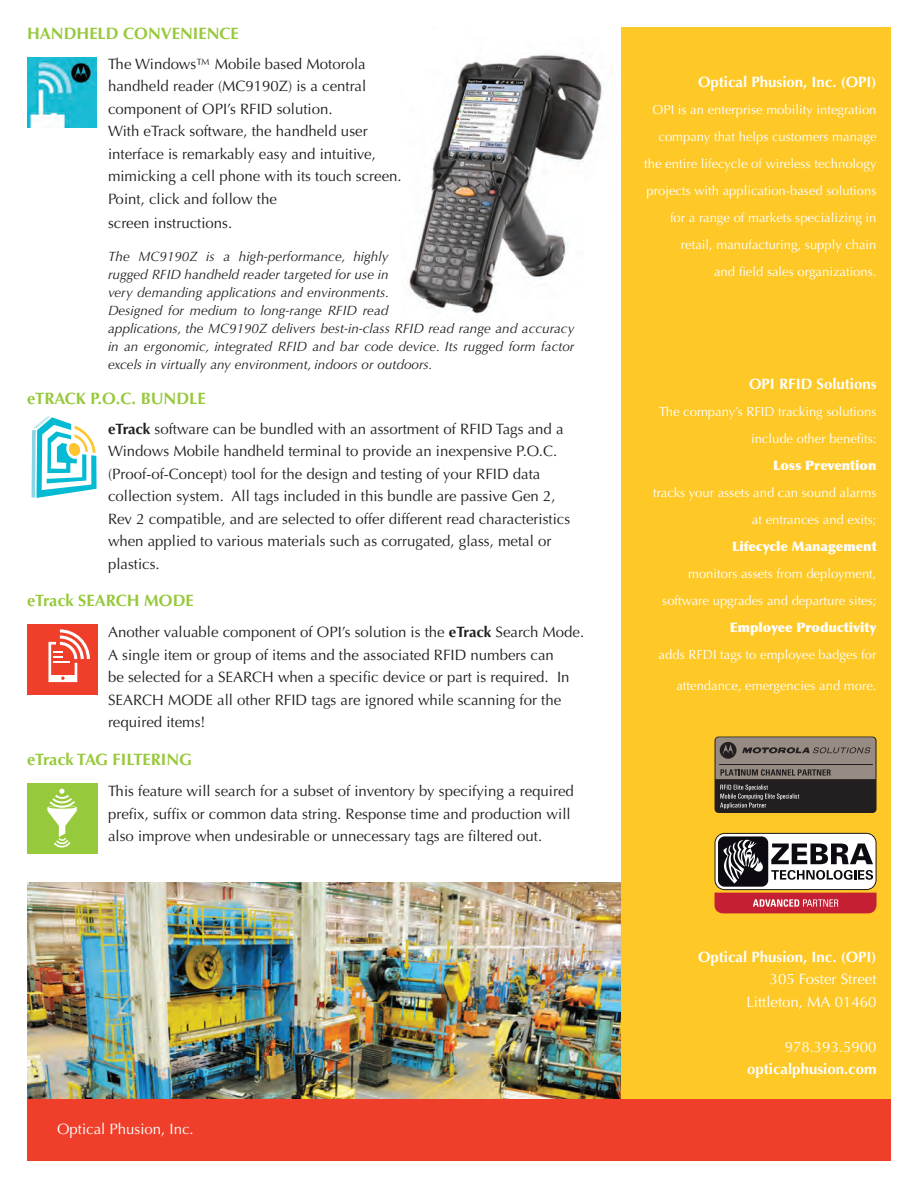
<style>
.page{position:relative;width:918px;height:1188px;background:#fff}
.page>*{position:absolute;margin:0;border:0;box-sizing:border-box;transform-origin:0 0}
.t1{font:700 16.5px "Optima LT Std";color:#97c93c}
.t2{font:15px/22.5px "Optima LT Std";color:#231f20}
.t3{font:700 15px "Optima LT Std";color:#fff}
.t4{font:15px/22.5px "Optima LT Std";color:#fff;text-align:right}
.t5{font:italic 13.5px/18px "Optima LT Std";color:#231f20}
.t6{font:13.05px/27px "Optima LT Std";color:#fff;text-align:right}
.t7{font:900 13.05px "Optima LT Std";color:#fff}
.s1{font-weight:700}
</style>
<div class="page">
<img style="left:27px;top:882px;width:594px;height:218px">
<div style="left:621px;top:27px;width:270px;height:1134px;background:#fec827"></div>
<div style="left:27px;top:1100px;width:864px;height:61px;background:#ef3e29"></div>
<img style="left:409px;top:54px;width:193px;height:261px">
<img style="left:27px;top:58px;width:70px;height:69px">
<svg style="left:32px;top:416px;width:65px;height:82px"></svg>
<div style="left:27px;top:624px;width:70px;height:70px;background:#ef3e29"></div>
<svg style="left:48px;top:629px;width:42px;height:53px"></svg>
<div style="left:27px;top:783px;width:70px;height:70px;background:#97c93c"></div>
<svg style="left:47px;top:789px;width:30px;height:59px"></svg>
<svg style="left:715px;top:833px;width:162px;height:80px;background:#a57c7c"></svg>
<div style="left:715px;top:737px;width:162px;height:76px;background:#231f20;border-radius:4px"></div>
<svg style="left:716px;top:737px;width:160px;height:42px;background:#837972"></svg>
<svg style="left:720px;top:785px;width:79px;height:24px"></svg>
<p class="t1" style="left:27px;top:24px;width:213px">HANDHELD CONVENIENCE</p>
<p class="t2" style="left:108px;top:53px;width:295px">The Windows™ Mobile based Motorola handheld reader (MC9190Z) is a central component of OPI’s RFID solution.<br>With eTrack software, the handheld user interface is remarkably easy and intuitive, mimicking a cell phone with its touch screen.<br>Point, click and follow the</p>
<p class="t2" style="left:108px;top:212px;width:126px">screen instructions.</p>
<p class="t5" style="left:108px;top:248px;width:468px">The MC9190Z is a high-performance, highly<br>rugged RFID handheld reader targeted for use in<br>very demanding applications and environments.<br>Designed for medium to long-range RFID read<br>applications, the MC9190Z delivers best-in-class RFID read range and accuracy in an ergonomic, integrated RFID and bar code device. Its rugged form factor excels in virtually any environment, indoors or outdoors.</p>
<p class="t1" style="left:27px;top:389px;width:180px">eTRACK P.O.C. BUNDLE</p>
<p class="t2" style="left:108px;top:418px;width:464px"><span class="s1">eTrack</span> software can be bundled with an assortment of RFID Tags and a Windows Mobile handheld terminal to provide an inexpensive P.O.C. (Proof-of-Concept) tool for the design and testing of your RFID data collection system. All tags included in this bundle are passive Gen 2, Rev 2 compatible, and are selected to offer different read characteristics when applied to various materials such as corrugated, glass, metal or plastics.</p>
<p class="t1" style="left:27px;top:591px;width:168px">eTrack SEARCH MODE</p>
<p class="t2" style="left:108px;top:621px;width:478px">Another valuable component of OPI’s solution is the <span class="s1">eTrack</span> Search Mode.<br>A single item or group of items and the associated RFID numbers can<br>be selected for a SEARCH when a specific device or part is required. In SEARCH MODE all other RFID tags are ignored while scanning for the required items!</p>
<p class="t1" style="left:27px;top:750px;width:167px">eTrack TAG FILTERING</p>
<p class="t2" style="left:108px;top:780px;width:467px">This feature will search for a subset of inventory by specifying a required prefix, suffix or common data string. Response time and production will also improve when undesirable or unnecessary tags are filtered out.</p>
<p class="t4" style="left:57px;top:1118px;width:138px">Optical Phusion, Inc.</p>
<p class="t3" style="left:698px;top:73px;width:180px">Optical Phusion, Inc. (OPI)</p>
<p class="t6" style="left:644px;top:96px;width:234px">OPI is an enterprise mobility integration company that helps customers manage the entire lifecycle of wireless technology projects with application-based solutions for a range of markets specializing in retail, manufacturing, supply chain<br>and field sales organizations.</p>
<p class="t3" style="left:749px;top:376px;width:129px">OPI RFID Solutions</p>
<p class="t6" style="left:659px;top:399px;width:219px">The company’s RFID tracking solutions include other benefits:</p>
<p class="t7" style="left:773px;top:458px;width:105px">Loss Prevention</p>
<p class="t6" style="left:653px;top:480px;width:225px">tracks your assets and can sound alarms at entrances and exits;</p>
<p class="t7" style="left:732px;top:539px;width:146px">Lifecycle Management</p>
<p class="t6" style="left:662px;top:561px;width:216px">monitors assets from deployment, software upgrades and departure sites;</p>
<p class="t7" style="left:730px;top:620px;width:148px">Employee Productivity</p>
<p class="t6" style="left:659px;top:642px;width:219px">adds RFDI tags to employee badges for</p>
<p class="t6" style="left:676px;top:672px;width:202px">attendance, emergencies and more.</p>
<p class="t3" style="left:698px;top:948px;width:180px">Optical Phusion, Inc. (OPI)</p>
<p class="t4" style="left:746px;top:968px;width:132px">305 Foster Street<br>Littleton, MA 01460</p>
<p class="t4" style="left:785px;top:1036px;width:93px">978.393.5900</p>
<p class="t3" style="left:747px;top:1060px;width:131px">opticalphusion.com</p>
</div>
